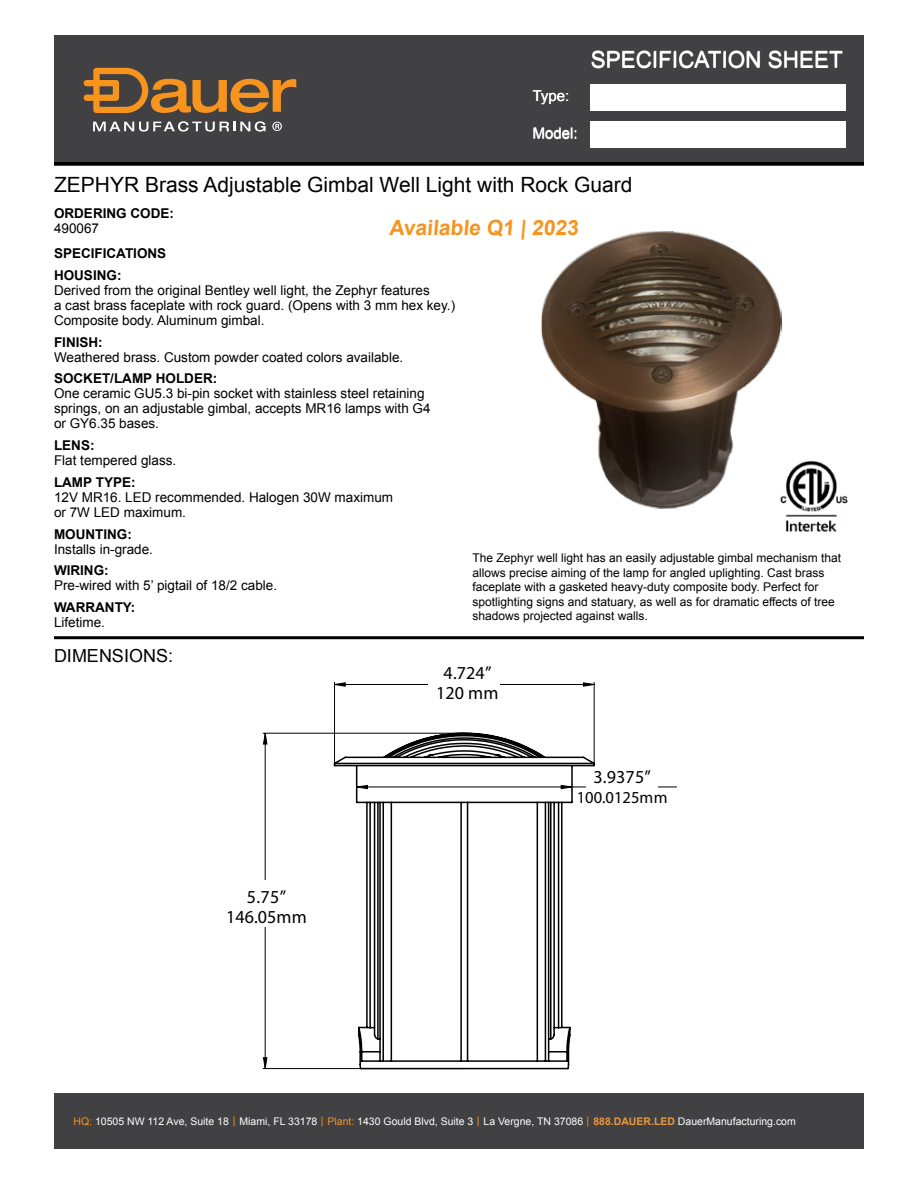
<style>
.page{position:relative;width:918px;height:1188px;background:#fff}
.page>*{position:absolute;margin:0;border:0;box-sizing:border-box;transform-origin:0 0}
.t1{font:22.5px "Arial";color:#fff}
.t2{font:21px "Arial";color:#000}
.t3{font:700 21px "Arial";color:#f7941e}
.t4{font:18.3px/19.8px "Myriad Pro";letter-spacing:.01em;color:#000;text-align:center}
.t5{font:18px "Arial";color:#000}
.t6{font:16.8px "Myriad Pro";color:#000}
.t7{font:15px "Arial";color:#fff}
.t8{font:13.5px/15px "Arial";color:#000}
.t9{font:700 13.5px/21.8px "Arial";color:#000}
.t10{font:12px/14.4px "Arial";color:#000}
.t11{font:10.5px "Arial";color:#fff}
.s1{color:#f7941e}
.s2{font-weight:700;color:#ea983d}
</style>
<div class="page">
<div style="left:54px;top:35px;width:810px;height:131px;background:#414042"></div>
<div style="left:590px;top:85px;width:256px;height:25px;background:#fff"></div>
<div style="left:590px;top:123px;width:256px;height:25px;background:#fff"></div>
<hr style="left:54px;top:162px;width:810px;height:3px;background:#000">
<hr style="left:54px;top:636px;width:810px;height:3px;background:#000">
<img style="left:541px;top:231px;width:242px;height:278px">
<div style="left:591px;top:84px;width:255px;height:25px;background:#fff"></div>
<div style="left:591px;top:122px;width:255px;height:25px;background:#fff"></div>
<hr style="left:594px;top:682px;width:1px;height:81px;background:#000">
<hr style="left:334px;top:682px;width:1px;height:81px;background:#000">
<hr style="left:572px;top:787px;width:105px;height:1px;background:#000">
<hr style="left:263px;top:1068px;width:201px;height:1px;background:#000">
<hr style="left:263px;top:733px;width:201px;height:1px;background:#000">
<svg style="left:334px;top:682px;width:261px;height:5px"></svg>
<svg style="left:263px;top:732px;width:5px;height:337px"></svg>
<svg style="left:332px;top:732px;width:263px;height:338px"></svg>
<div style="left:429px;top:668px;width:71px;height:32px;background:#fff"></div>
<div style="left:229px;top:881px;width:72px;height:46px;background:#fff"></div>
<div style="left:587px;top:773px;width:71px;height:32px;background:#fff"></div>
<img style="left:780px;top:461px;width:67px;height:71px">
<svg style="left:93px;top:121px;width:173px;height:11px"></svg>
<svg style="left:272px;top:122px;width:10px;height:9px"></svg>
<svg style="left:84px;top:68px;width:212px;height:45px"></svg>
<div style="left:54px;top:1094px;width:810px;height:55px;background:#414042"></div>
<p class="t7" style="left:533px;top:85px;width:38px">Type:</p>
<h1 class="t1" style="left:591px;top:44px;width:254px">SPECIFICATION SHEET</h1>
<h2 class="t2" style="left:54px;top:171px;width:580px">ZEPHYR Brass Adjustable Gimbal Well Light with Rock Guard</h2>
<p class="t9" style="left:54px;top:203px;width:122px">ORDERING CODE:</p>
<p class="t8" style="left:54px;top:221px;width:47px">490067</p>
<p class="t9" style="left:54px;top:243px;width:114px">SPECIFICATIONS<br>HOUSING:</p>
<p class="t8" style="left:54px;top:283px;width:403px">Derived from the original Bentley well light, the Zephyr features<br>a cast brass faceplate with rock guard. (Opens with 3 mm hex key.)<br>Composite body. Aluminum gimbal.</p>
<p class="t9" style="left:54px;top:332px;width:50px">FINISH:</p>
<p class="t8" style="left:54px;top:350px;width:351px">Weathered brass. Custom powder coated colors available.</p>
<p class="t9" style="left:54px;top:368px;width:165px">SOCKET/LAMP HOLDER:</p>
<p class="t8" style="left:54px;top:386px;width:378px">One ceramic GU5.3 bi-pin socket with stainless steel retaining springs, on an adjustable gimbal, accepts MR16 lamps with G4 or GY6.35 bases.</p>
<p class="t9" style="left:54px;top:435px;width:42px">LENS:</p>
<p class="t8" style="left:54px;top:453px;width:124px">Flat tempered glass.</p>
<p class="t9" style="left:54px;top:472px;width:83px">LAMP TYPE:</p>
<p class="t8" style="left:54px;top:490px;width:341px">12V MR16. LED recommended. Halogen 30W maximum or 7W LED maximum.</p>
<p class="t9" style="left:54px;top:524px;width:79px">MOUNTING:</p>
<p class="t8" style="left:54px;top:542px;width:101px">Installs in-grade.</p>
<p class="t9" style="left:54px;top:560px;width:56px">WIRING:</p>
<p class="t8" style="left:54px;top:578px;width:225px">Pre-wired with 5’ pigtail of 18/2 cable.</p>
<p class="t9" style="left:54px;top:597px;width:83px">WARRANTY:</p>
<p class="t8" style="left:54px;top:615px;width:53px">Lifetime.</p>
<h2 class="t3" style="left:389px;top:214px;width:194px">Available Q1 | 2023</h2>
<p class="t10" style="left:472px;top:551px;width:370px">The Zephyr well light has an easily adjustable gimbal mechanism that allows precise aiming of the lamp for angled uplighting. Cast brass faceplate with a gasketed heavy-duty composite body. Perfect for spotlighting signs and statuary, as well as for dramatic effects of tree shadows projected against walls.</p>
<h3 class="t5" style="left:54px;top:644px;width:121px">DIMENSIONS:</h3>
<h3 class="t4" style="left:226px;top:887px;width:82px">5.75”<br>146.05mm</h3>
<h3 class="t4" style="left:436px;top:663px;width:64px">4.724”<br>120 mm</h3>
<h3 class="t4" style="left:593px;top:767px;width:59px">3.9375”</h3>
<p class="t6" style="left:577px;top:787px;width:92px">100.0125mm</p>
<p class="t11" style="left:73px;top:1115px;width:724px"><span class="s1">HQ:</span> 10505 NW 112 Ave, Suite 18 <span class="s1">|</span> Miami, FL 33178 <span class="s1">| Plant:</span> 1430 Gould Blvd, Suite 3 <span class="s1">|</span> La Vergne, TN 37086 <span class="s1">|</span> <span class="s2">888.DAUER.LED</span> DauerManufacturing.com</p>
</div>
